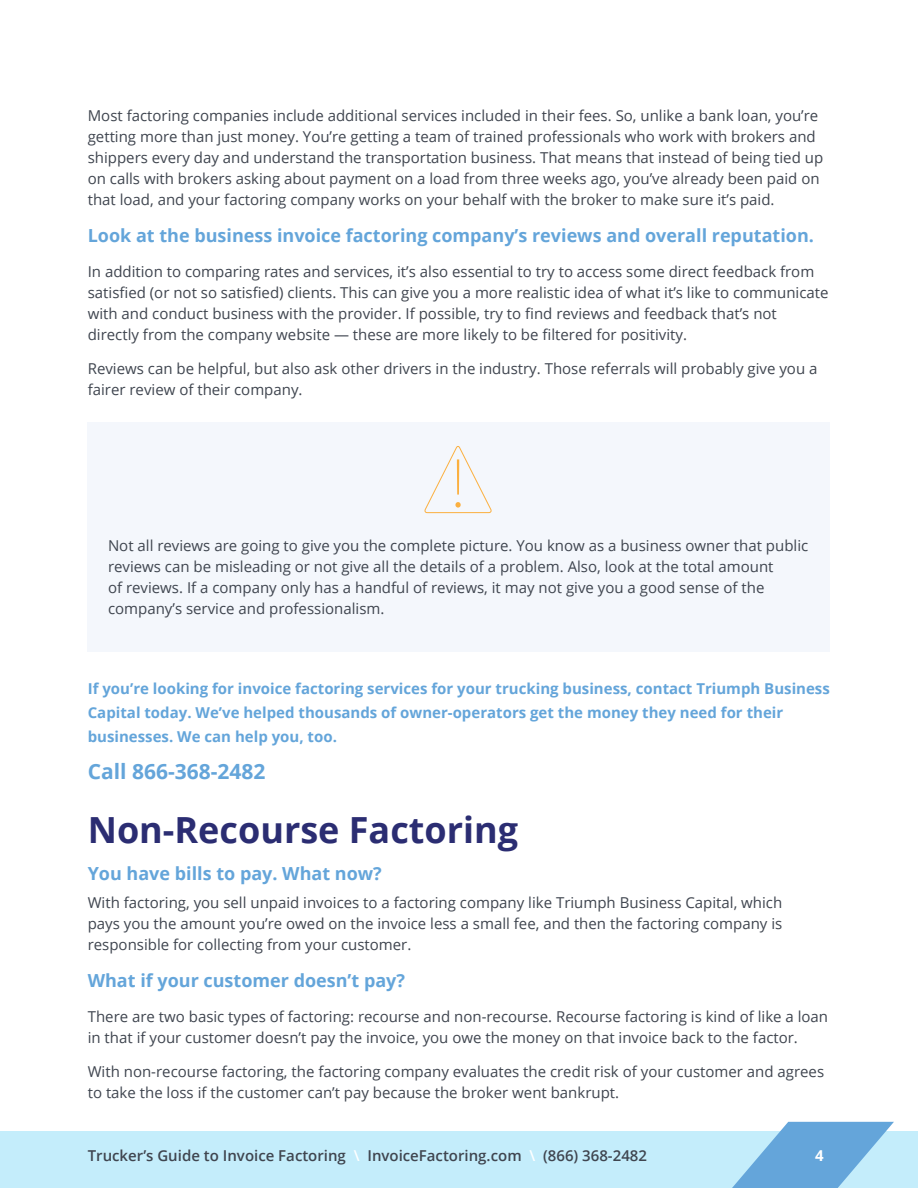
<style>
.page{position:relative;width:918px;height:1188px;background:#fff}
.page>*{position:absolute;margin:0;border:0;box-sizing:border-box;transform-origin:0 0}
.t1{font:700 36px "Open Sans";color:#2b2d72}
.t2{font:700 21px "Open Sans";color:#64a5da}
.t3{font:700 18px "Open Sans";color:#64a5da}
.t4{font:15px/21px "Open Sans";color:#3f454f}
.t5{font:700 15px/24px "Open Sans";color:#64a5da}
.t6{font:600 15px "Open Sans";color:#3f454f}
.t7{font:700 15px "Open Sans";color:#fff}
.s1{color:#fff}
</style>
<div class="page">
<div style="left:0;top:1132px;width:918px;height:56px;background:#c4edfb"></div>
<svg style="left:721px;top:1122px;width:173px;height:66px"></svg>
<div style="left:88px;top:422px;width:742px;height:229px;background:#f4f7fc"></div>
<svg style="left:424px;top:446px;width:68px;height:68px"></svg>
<p class="t4" style="left:88px;top:104px;width:737px">Most factoring companies include additional services included in their fees. So, unlike a bank loan, you’re getting more than just money. You’re getting a team of trained professionals who work with brokers and shippers every day and understand the transportation business. That means that instead of being tied up on calls with brokers asking about payment on a load from three weeks ago, you’ve already been paid on that load, and your factoring company works on your behalf with the broker to make sure it’s paid.</p>
<p class="t3" style="left:88px;top:223px;width:728px">Look at the business invoice factoring company’s reviews and overall reputation.</p>
<p class="t4" style="left:88px;top:260px;width:742px">In addition to comparing rates and services, it’s also essential to try to access some direct feedback from satisfied (or not so satisfied) clients. This can give you a more realistic idea of what it’s like to communicate with and conduct business with the provider. If possible, try to find reviews and feedback that’s not directly from the company website — these are more likely to be filtered for positivity.</p>
<p class="t4" style="left:88px;top:358px;width:731px">Reviews can be helpful, but also ask other drivers in the industry. Those referrals will probably give you a fairer review of their company.</p>
<p class="t4" style="left:108px;top:534px;width:702px">Not all reviews are going to give you the complete picture. You know as a business owner that public reviews can be misleading or not give all the details of a problem. Also, look at the total amount<br>of reviews. If a company only has a handful of reviews, it may not give you a good sense of the company’s service and professionalism.</p>
<p class="t5" style="left:88px;top:676px;width:744px">If you’re looking for invoice factoring services for your trucking business, contact Triumph Business<br>Capital today. We’ve helped thousands of owner-operators get the money they need for their businesses. We can help you, too.</p>
<h2 class="t2" style="left:88px;top:757px;width:179px">Call 866-368-2482</h2>
<h1 class="t1" style="left:88px;top:804px;width:432px">Non-Recourse Factoring</h1>
<p class="t3" style="left:88px;top:861px;width:296px">You have bills to pay. What now?</p>
<p class="t4" style="left:88px;top:891px;width:696px;text-align:justify">With factoring, you sell unpaid invoices to a factoring company like Triumph Business Capital, which pays you the amount you’re owed on the invoice less a small fee, and then the factoring company is responsible for collecting from your customer.</p>
<p class="t3" style="left:88px;top:968px;width:319px">What if your customer doesn’t pay?</p>
<p class="t4" style="left:88px;top:1005px;width:742px">There are two basic types of factoring: recourse and non-recourse. Recourse factoring is kind of like a loan in that if your customer doesn’t pay the invoice, you owe the money on that invoice back to the factor.</p>
<p class="t4" style="left:88px;top:1061px;width:738px">With non-recourse factoring, the factoring company evaluates the credit risk of your customer and agrees to take the loss if the customer can’t pay because the broker went bankrupt.</p>
<p class="t6" style="left:88px;top:1146px;width:561px">Trucker’s Guide to Invoice Factoring <span class="s1">\</span> InvoiceFactoring.com <span class="s1">\</span> (866) 368-2482</p>
<p class="t7" style="left:815px;top:1145px;width:10px">4</p>
</div>
